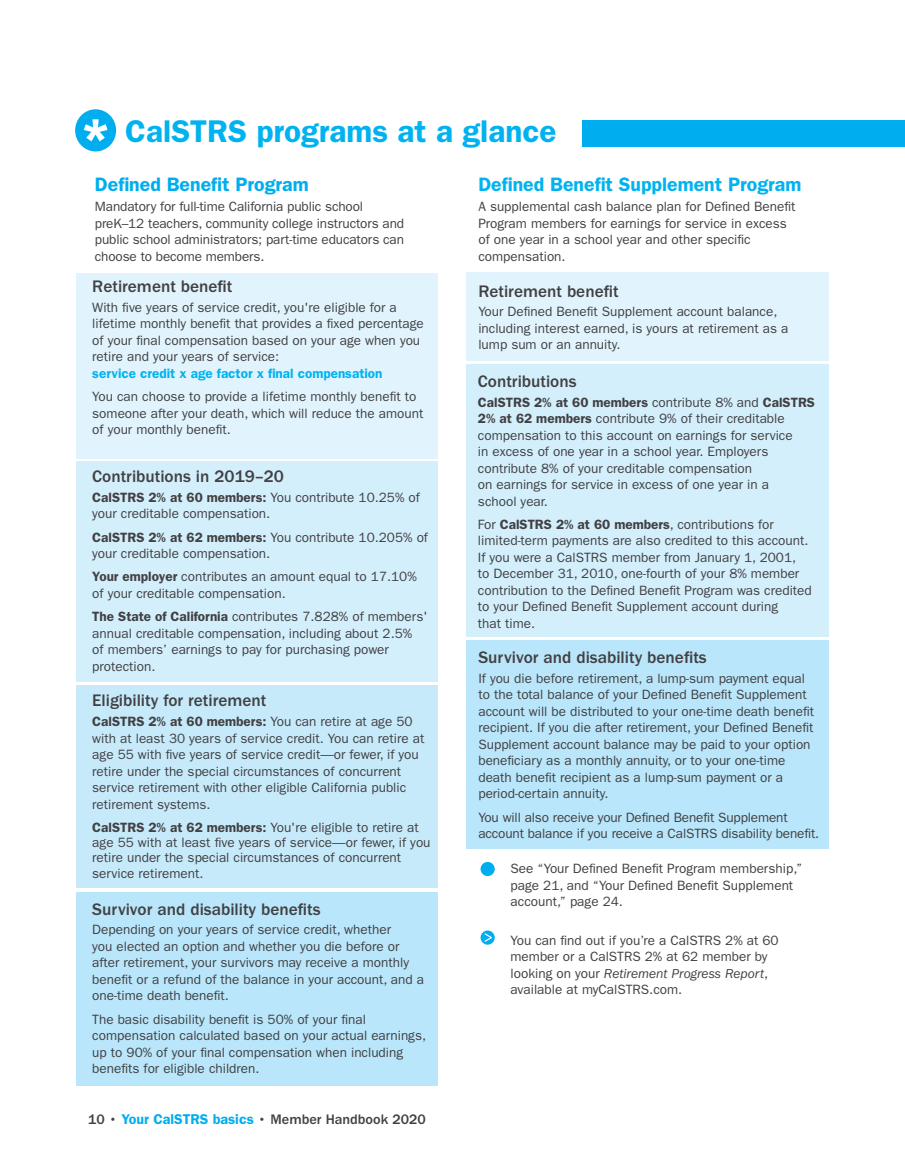
<style>
.page{position:relative;width:905px;height:1175px;background:#fff}
.page>*{position:absolute;margin:0;border:0;box-sizing:border-box;transform-origin:0 0}
.t1{font:600 31.5px "ITC Franklin Gothic Std";color:#00b3f0}
.t2{font:600 19.5px "ITC Franklin Gothic Std";color:#00b3f0}
.t3{font:600 19.5px "ITC Franklin Gothic Std";color:#00aeef}
.t4{font:500 17.25px "ITC Franklin Gothic Std";color:#414042}
.t5{font:500 14.25px "ITC Franklin Gothic Std";color:#414042}
.t6{font:13.5px/16.5px "ITC Franklin Gothic Std";color:#414042}
.t7{font:600 13.5px "ITC Franklin Gothic Std";color:#00b3f0}
.s1{font-weight:600}
.s2{font-style:italic}
.s3{font-weight:600;color:#00aeef}
</style>
<div class="page">
<div style="left:76px;top:273px;width:362px;height:186px;background:#e1f4fd"></div>
<div style="left:76px;top:461px;width:362px;height:221px;background:#d4effc"></div>
<div style="left:76px;top:685px;width:362px;height:203px;background:#c7eafb"></div>
<div style="left:76px;top:892px;width:362px;height:193px;background:#b9e6fa"></div>
<div style="left:466px;top:364px;width:362px;height:273px;background:#d4effc"></div>
<div style="left:466px;top:640px;width:362px;height:208px;background:#b9e6fa"></div>
<div style="left:583px;top:120px;width:321px;height:26px;background:#00aeef"></div>
<div style="left:466px;top:272px;width:362px;height:89px;background:#e1f4fd"></div>
<div style="left:75px;top:109px;width:41px;height:42px;background:#00aeef;border-radius:50%"></div>
<svg style="left:84px;top:119px;width:23px;height:22px"></svg>
<div style="left:480px;top:862px;width:15px;height:14px;background:#00aeef;border-radius:50%"></div>
<svg style="left:480px;top:930px;width:15px;height:14px"></svg>
<svg style="left:484px;top:933px;width:7px;height:9px"></svg>
<h3 class="t1" style="left:125px;top:113px;width:432px">CalSTRS programs at a glance</h3>
<h4 class="t3" style="left:95px;top:173px;width:215px">Defined Benefit Program</h4>
<p class="t6" style="left:95px;top:198px;width:311px">Mandatory for full-time California public school preK–12 teachers, community college instructors and public school administrators; part-time educators can choose to become members.</p>
<h5 class="t4" style="left:92px;top:277px;width:142px">Retirement benefit</h5>
<p class="t6" style="left:92px;top:299px;width:333px">With five years of service credit, you're eligible for a lifetime monthly benefit that provides a fixed percentage of your final compensation based on your age when you retire and your years of service:</p>
<p class="t7" style="left:92px;top:365px;width:292px">service credit x age factor x final compensation</p>
<p class="t6" style="left:92px;top:388px;width:332px">You can choose to provide a lifetime monthly benefit to someone after your death, which will reduce the amount of your monthly benefit.</p>
<h5 class="t4" style="left:92px;top:466px;width:193px">Contributions in 2019–20</h5>
<p class="t6" style="left:92px;top:489px;width:329px"><span class="s1">CalSTRS 2% at 60 members:</span> You contribute 10.25% of your creditable compensation.</p>
<p class="t6" style="left:92px;top:529px;width:337px"><span class="s1">CalSTRS 2% at 62 members:</span> You contribute 10.205% of your creditable compensation.</p>
<p class="t6" style="left:92px;top:568px;width:326px"><span class="s1">Your employer</span> contributes an amount equal to 17.10% of your creditable compensation.</p>
<p class="t6" style="left:92px;top:608px;width:336px"><span class="s1">The State of California</span> contributes 7.828% of members' annual creditable compensation, including about 2.5%<br>of members’ earnings to pay for purchasing power protection.</p>
<h5 class="t4" style="left:92px;top:691px;width:176px">Eligibility for retirement</h5>
<p class="t6" style="left:92px;top:713px;width:333px"><span class="s1">CalSTRS 2% at 60 members:</span> You can retire at age 50 with at least 30 years of service credit. You can retire at age 55 with five years of service credit—or fewer, if you retire under the special circumstances of concurrent service retirement with other eligible California public retirement systems.</p>
<p class="t6" style="left:92px;top:820px;width:340px;line-height:15px"><span class="s1">CalSTRS 2% at 62 members:</span> You're eligible to retire at age 55 with at least five years of service—or fewer, if you retire under the special circumstances of concurrent</p>
<p class="t6" style="left:92px;top:865px;width:113px">service retirement.</p>
<h5 class="t4" style="left:92px;top:899px;width:230px">Survivor and disability benefits</h5>
<p class="t6" style="left:92px;top:921px;width:333px">Depending on your years of service credit, whether<br>you elected an option and whether you die before or after retirement, your survivors may receive a monthly benefit or a refund of the balance in your account, and a one-time death benefit.</p>
<p class="t6" style="left:92px;top:1011px;width:335px">The basic disability benefit is 50% of your final compensation calculated based on your actual earnings, up to 90% of your final compensation when including benefits for eligible children.</p>
<h4 class="t2" style="left:478px;top:173px;width:324px">Defined Benefit Supplement Program</h4>
<p class="t6" style="left:478px;top:198px;width:318px">A supplemental cash balance plan for Defined Benefit Program members for earnings for service in excess of one year in a school year and other specific compensation.</p>
<h5 class="t4" style="left:478px;top:281px;width:142px">Retirement benefit</h5>
<p class="t6" style="left:478px;top:304px;width:311px">Your Defined Benefit Supplement account balance, including interest earned, is yours at retirement as a lump sum or an annuity.</p>
<h5 class="t4" style="left:478px;top:371px;width:100px">Contributions</h5>
<p class="t6" style="left:478px;top:394px;width:338px"><span class="s1">CalSTRS 2% at 60 members</span> contribute 8% and <span class="s1">CalSTRS 2% at 62 members</span> contribute 9% of their creditable compensation to this account on earnings for service<br>in excess of one year in a school year. Employers contribute 8% of your creditable compensation<br>on earnings for service in excess of one year in a<br>school year.</p>
<p class="t6" style="left:478px;top:516px;width:335px">For <span class="s1">CalSTRS 2% at 60 members</span>, contributions for limited-term payments are also credited to this account.<br>If you were a CalSTRS member from January 1, 2001,<br>to December 31, 2010, one-fourth of your 8% member contribution to the Defined Benefit Program was credited to your Defined Benefit Supplement account during<br>that time.</p>
<h5 class="t4" style="left:478px;top:647px;width:230px">Survivor and disability benefits</h5>
<p class="t6" style="left:478px;top:670px;width:337px">If you die before retirement, a lump-sum payment equal to the total balance of your Defined Benefit Supplement account will be distributed to your one-time death benefit recipient. If you die after retirement, your Defined Benefit Supplement account balance may be paid to your option beneficiary as a monthly annuity, or to your one-time death benefit recipient as a lump-sum payment or a period-certain annuity.</p>
<p class="t6" style="left:478px;top:809px;width:342px">You will also receive your Defined Benefit Supplement account balance if you receive a CalSTRS disability benefit.</p>
<p class="t6" style="left:510px;top:860px;width:293px">See “Your Defined Benefit Program membership,” page 21, and “Your Defined Benefit Supplement account,” page 24.</p>
<p class="t6" style="left:510px;top:932px;width:270px">You can find out if you’re a CalSTRS 2% at 60 member or a CalSTRS 2% at 62 member by looking on your <span class="s2">Retirement Progress Report</span>, available at myCalSTRS.com.</p>
<p class="t5" style="left:88px;top:1111px;width:339px">10 • <span class="s3">Your CalSTRS basics</span> • Member Handbook 2020</p>
</div>
